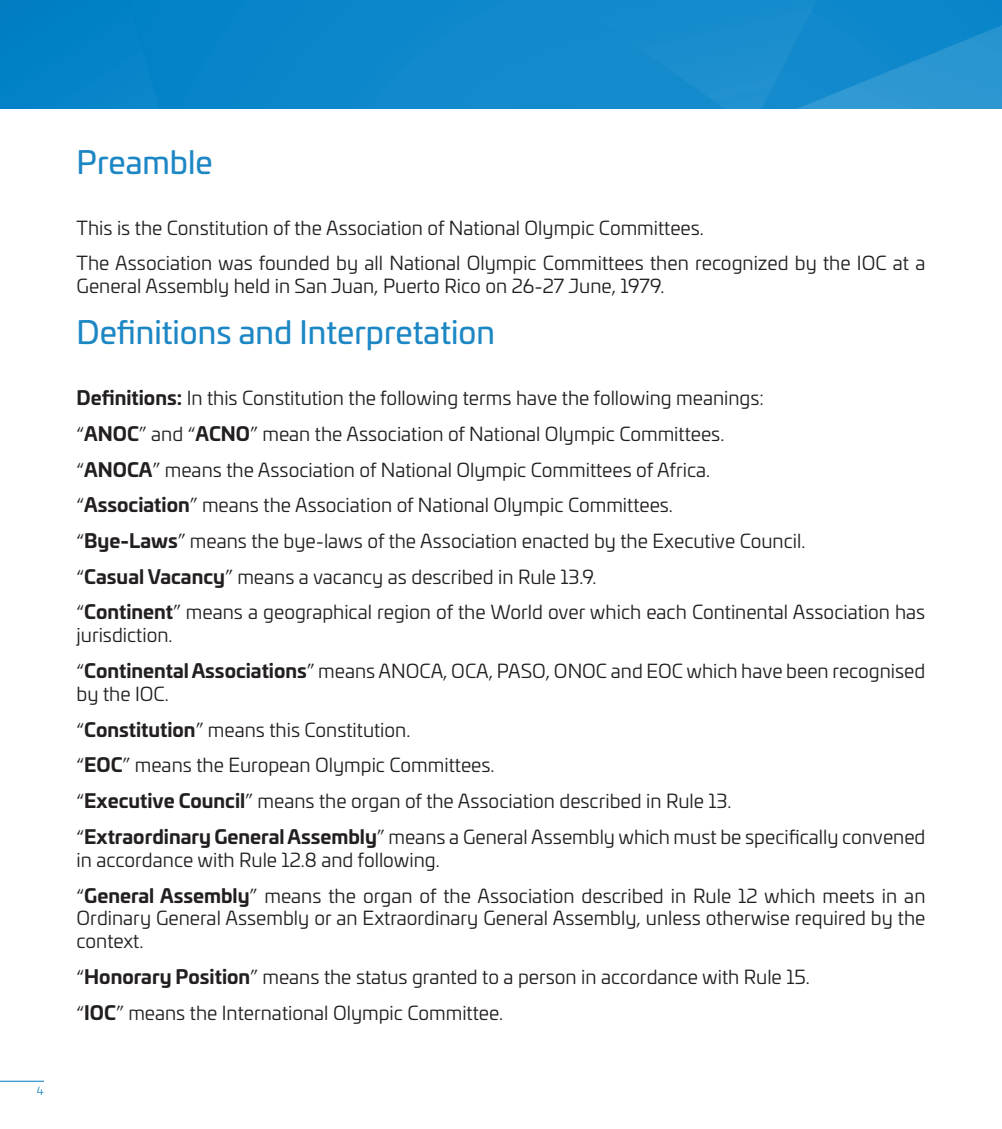
<style>
.page{position:relative;width:1002px;height:1129px;background:#fff}
.page>*{position:absolute;margin:0;border:0;box-sizing:border-box;transform-origin:0 0}
.Titre_1{font:31.5px "Univia Pro";color:#1d87c4}
.text_basique{font:19.12px/22.9px "Univia Pro";color:#231f20}
.t1{font:11.25px "Univia Pro";color:#1d87c4}
.s1{font-weight:700}
</style>
<div class="page">
<hr style="left:0;top:1081px;width:44px;height:1px;background:#1d87c4">
<img style="left:0;top:0;width:1001px;height:108px">
<p class="t1" style="left:37px;top:1082px;width:9px">4</p>
<p class="Titre_1" style="left:77px;top:138px;width:137px">Preamble</p>
<p class="text_basique" style="left:77px;top:215px;width:628px">This is the Constitution of the Association of National Olympic Committees.</p>
<p class="text_basique" style="left:77px;top:251px;width:850px">The Association was founded by all National Olympic Committees then recognized by the IOC at a<br>General Assembly held in San Juan, Puerto Rico on 26-27 June, 1979.</p>
<p class="Titre_1" style="left:77px;top:309px;width:420px">Definitions and Interpretation</p>
<p class="text_basique" style="left:77px;top:386px;width:688px"><span class="s1">Definitions:</span> In this Constitution the following terms have the following meanings:</p>
<p class="text_basique" style="left:77px;top:421px;width:649px">“<span class="s1">ANOC</span>” and “<span class="s1">ACNO</span>” mean the Association of National Olympic Committees.</p>
<p class="text_basique" style="left:77px;top:457px;width:635px">“<span class="s1">ANOCA</span>” means the Association of National Olympic Committees of Africa.</p>
<p class="text_basique" style="left:77px;top:493px;width:597px">“<span class="s1">Association</span>” means the Association of National Olympic Committees.</p>
<p class="text_basique" style="left:77px;top:529px;width:730px">“<span class="s1">Bye-Laws</span>” means the bye-laws of the Association enacted by the Executive Council.</p>
<p class="text_basique" style="left:77px;top:564px;width:521px">“<span class="s1">Casual Vacancy</span>” means a vacancy as described in Rule 13.9.</p>
<p class="text_basique" style="left:77px;top:600px;width:850px">“<span class="s1">Continent</span>” means a geographical region of the World over which each Continental Association has jurisdiction.</p>
<p class="text_basique" style="left:77px;top:659px;width:850px">“<span class="s1">Continental Associations</span>” means ANOCA, OCA, PASO, ONOC and EOC which have been recognised by the IOC.</p>
<p class="text_basique" style="left:77px;top:717px;width:335px">“<span class="s1">Constitution</span>” means this Constitution.</p>
<p class="text_basique" style="left:77px;top:753px;width:419px">“<span class="s1">EOC</span>” means the European Olympic Committees.</p>
<p class="text_basique" style="left:77px;top:789px;width:656px">“<span class="s1">Executive Council</span>” means the organ of the Association described in Rule 13.</p>
<p class="text_basique" style="left:77px;top:824px;width:850px">“<span class="s1">Extraordinary General Assembly</span>” means a General Assembly which must be specifically convened in accordance with Rule 12.8 and following.</p>
<p class="text_basique" style="left:77px;top:883px;width:850px;text-align:justify">“<span class="s1">General Assembly</span>” means the organ of the Association described in Rule 12 which meets in an Ordinary General Assembly or an Extraordinary General Assembly, unless otherwise required by the context.</p>
<p class="text_basique" style="left:77px;top:965px;width:734px">“<span class="s1">Honorary Position</span>” means the status granted to a person in accordance with Rule 15.</p>
<p class="text_basique" style="left:77px;top:1000px;width:428px">“<span class="s1">IOC</span>” means the International Olympic Committee.</p>
</div>
